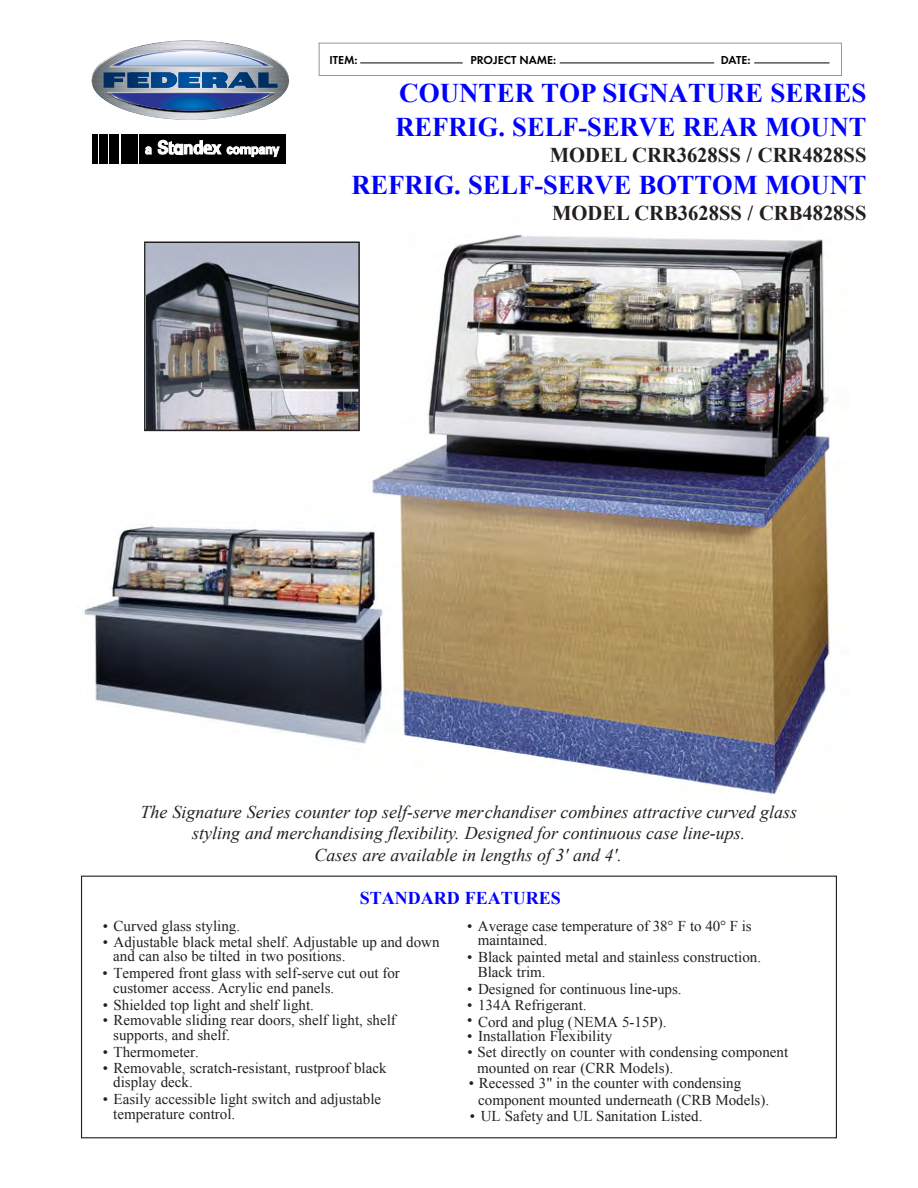
<style>
.page{position:relative;width:918px;height:1188px;background:#fff}
.page>*{position:absolute;margin:0;border:0;box-sizing:border-box;transform-origin:0 0}
.t1{font:700 27px/34.3px "Times New Roman";color:#00f}
.t2{font:700 21px "Times New Roman";color:#231f20}
.t3{font:italic 18px/21.6px "Times New Roman";color:#231f20;text-align:center}
.t4{font:700 18px "Times New Roman";color:#00f}
.t5{font:15px/14.5px "Times New Roman";color:#231f20}
.t6{font:600 12px "Futura T";color:#000}
</style>
<div class="page">
<div style="left:27px;top:122px;width:27px;height:26px;border:2px solid #fff;border-radius:50%"></div>
<div style="left:27px;top:580px;width:27px;height:28px;border:2px solid #fff;border-radius:50%"></div>
<div style="left:27px;top:1040px;width:27px;height:26px;border:2px solid #fff;border-radius:50%"></div>
<div style="left:81px;top:876px;width:756px;height:262px;border:1px solid #231f20"></div>
<div style="left:139px;top:134px;width:147px;height:29px;background:#000"></div>
<div style="left:121px;top:134px;width:17px;height:29px;background:#000"></div>
<div style="left:109px;top:134px;width:10px;height:29px;background:#000"></div>
<div style="left:99px;top:134px;width:9px;height:29px;background:#000"></div>
<div style="left:93px;top:134px;width:5px;height:29px;background:#000"></div>
<svg style="left:145px;top:140px;width:135px;height:17px"></svg>
<svg style="left:91px;top:40px;width:198px;height:80px"></svg>
<div style="left:319px;top:43px;width:523px;height:33px;border:1px solid #939598"></div>
<hr style="left:360px;top:63px;width:103px;height:1px;background:#000">
<hr style="left:560px;top:63px;width:154px;height:1px;background:#000">
<hr style="left:754px;top:63px;width:75px;height:1px;background:#000">
<img style="left:334px;top:235px;width:496px;height:560px">
<img style="left:84px;top:501px;width:315px;height:261px">
<img style="left:147px;top:244px;width:210px;height:184px">
<div style="left:144px;top:241px;width:216px;height:190px;border:2px solid #231f20"></div>
<p class="t6" style="left:329px;top:52px;width:30px">ITEM:</p>
<p class="t6" style="left:470px;top:52px;width:87px">PROJECT NAME:</p>
<p class="t6" style="left:721px;top:52px;width:31px">DATE:</p>
<h1 class="t1" style="left:396px;top:75px;width:472px">COUNTER TOP SIGNATURE SERIES<br>REFRIG. SELF-SERVE REAR MOUNT</h1>
<h2 class="t2" style="left:550px;top:141px;width:318px">MODEL CRR3628SS / CRR4828SS</h2>
<h1 class="t1" style="left:351px;top:167px;width:517px">REFRIG. SELF-SERVE BOTTOM MOUNT</h1>
<h2 class="t2" style="left:552px;top:198px;width:316px">MODEL CRB3628SS / CRB4828SS</h2>
<p class="t3" style="left:140px;top:800px;width:658px">The Signature Series counter top self-serve merchandiser combines attractive curved glass styling and merchandising flexibility. Designed for continuous case line-ups.<br>Cases are available in lengths of 3' and 4'.</p>
<p class="t4" style="left:360px;top:885px;width:202px">STANDARD FEATURES</p>
<p class="t5" style="left:103px;top:918px;width:139px">• Curved glass styling.</p>
<p class="t5" style="left:113px;top:934px;width:328px;text-indent:-10px">• Adjustable black metal shelf. Adjustable up and down and can also be tilted in two positions.</p>
<p class="t5" style="left:113px;top:965px;width:288px;text-indent:-11px">• Tempered front glass with self-serve cut out for customer access. Acrylic end panels.</p>
<p class="t5" style="left:103px;top:997px;width:213px">• Shielded top light and shelf light.</p>
<p class="t5" style="left:113px;top:1013px;width:284px;text-indent:-11px">• Removable sliding rear doors, shelf light, shelf supports, and shelf.</p>
<p class="t5" style="left:103px;top:1044px;width:98px">• Thermometer.</p>
<p class="t5" style="left:113px;top:1060px;width:275px;text-indent:-11px">• Removable, scratch-resistant, rustproof black display deck.</p>
<p class="t5" style="left:113px;top:1091px;width:269px;text-indent:-11px">• Easily accessible light switch and adjustable temperature control.</p>
<p class="t5" style="left:478px;top:918px;width:275px;text-indent:-11px">• Average case temperature of 38° F to 40° F is maintained.</p>
<p class="t5" style="left:478px;top:950px;width:285px;text-indent:-11px">• Black painted metal and stainless construction.<br>Black trim.</p>
<p class="t5" style="left:467px;top:981px;width:216px">• Designed for continuous line-ups.</p>
<p class="t5" style="left:467px;top:997px;width:121px">• 134A Refrigerant.</p>
<p class="t5" style="left:467px;top:1014px;width:201px">• Cord and plug (NEMA 5-15P).</p>
<p class="t5" style="left:467px;top:1028px;width:146px">• Installation Flexibility</p>
<p class="t5" style="left:477px;top:1044px;width:313px;line-height:15.6px;text-indent:-10px">• Set directly on counter with condensing component mounted on rear (CRR Models).</p>
<p class="t5" style="left:478px;top:1074px;width:293px;line-height:17.2px;text-indent:-9px">• Recessed 3" in the counter with condensing component mounted underneath (CRB Models).</p>
<p class="t5" style="left:470px;top:1109px;width:234px">• UL Safety and UL Sanitation Listed.</p>
</div>
